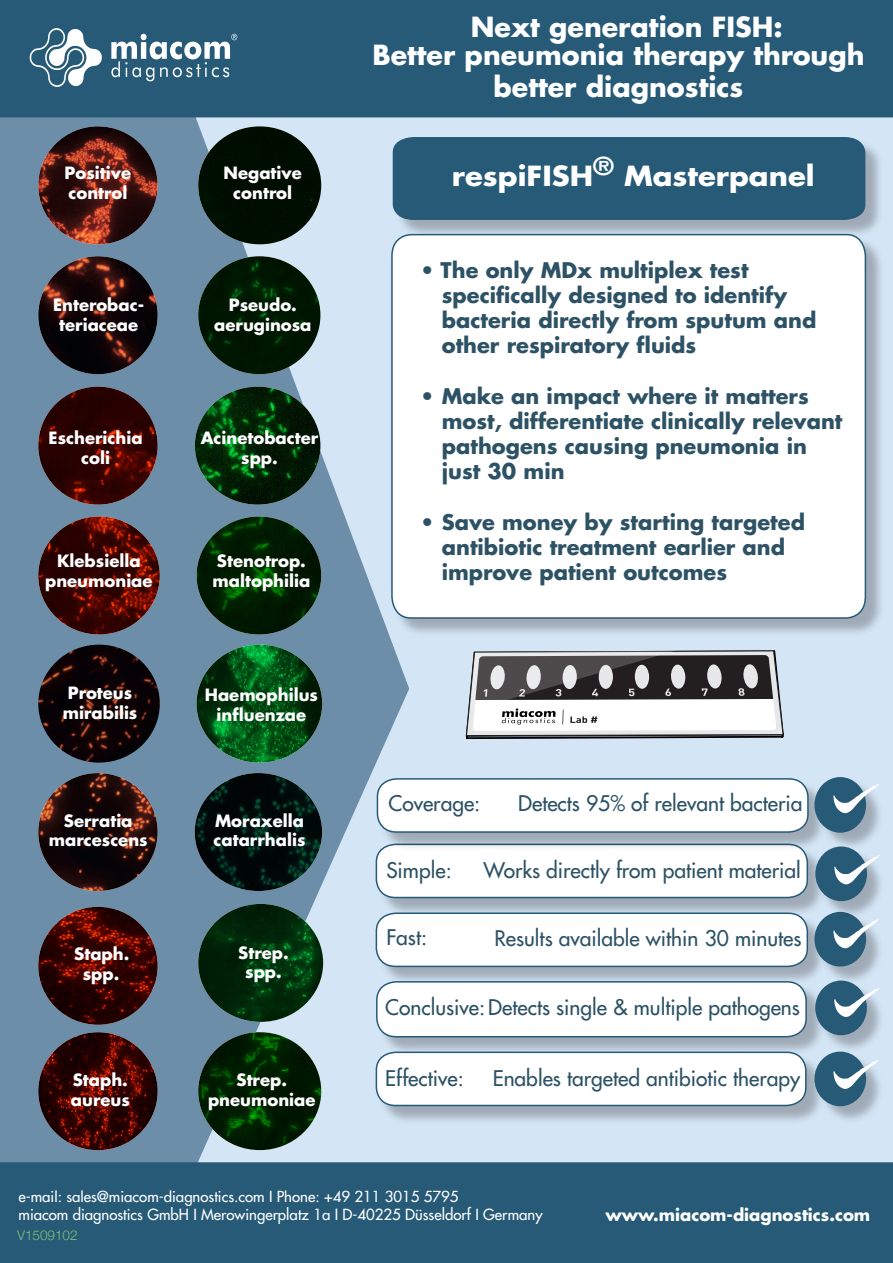
<style>
.page{position:relative;width:893px;height:1263px;background:#fff}
.page>*{position:absolute;margin:0;border:0;box-sizing:border-box;transform-origin:0 0}
.t1{font:700 27px "Futura";color:#fff}
.t2{font:700 27px "Futura";color:#fff;scale:1.08 1}
.t3{font:700 21px "Futura";color:#2d5265}
.t4{font:21px "Futura";color:#2d5265}
.t5{font:700 16.5px "Futura";color:#fff}
.t6{font:15px "Futura";color:#fff}
.t7{font:300 13.5px "Helvetica Neue";color:#7fc077}
</style>
<div class="page">
<div style="left:0;top:0;width:893px;height:1260px;background:#d4e6f6"></div>
<div style="left:378px;top:846px;width:449px;height:71px;background:#231f20;opacity:.3"></div>
<div style="left:376px;top:844px;width:431px;height:53px;background:#fff;border-radius:19px"></div>
<div style="left:376px;top:844px;width:432px;height:54px;border:2px solid #265a77;border-radius:19px"></div>
<div style="left:378px;top:915px;width:449px;height:71px;background:#231f20;opacity:.3"></div>
<div style="left:376px;top:913px;width:431px;height:53px;background:#fff;border-radius:19px"></div>
<div style="left:376px;top:912px;width:432px;height:55px;border:2px solid #265a77;border-radius:19px"></div>
<div style="left:378px;top:983px;width:447px;height:73px;background:#231f20;opacity:.3"></div>
<div style="left:377px;top:982px;width:429px;height:55px;background:#fff;border-radius:19px"></div>
<div style="left:376px;top:981px;width:431px;height:56px;border:2px solid #265a77;border-radius:19px"></div>
<div style="left:378px;top:1054px;width:447px;height:71px;background:#231f20;opacity:.3"></div>
<div style="left:376px;top:1052px;width:430px;height:53px;background:#fff;border-radius:19px"></div>
<div style="left:376px;top:1051px;width:430px;height:55px;border:2px solid #265a77;border-radius:19px"></div>
<svg style="left:465px;top:650px;width:319px;height:90px;background:#9c9b9d"></svg>
<div style="left:0;top:99px;width:196px;height:1099px;background:#6d8ea8"></div>
<svg style="left:143px;top:117px;width:266px;height:1045px;fill:#6d8ea8"></svg>
<div style="left:0;top:0;width:893px;height:117px;background:#265a77"></div>
<div style="left:395px;top:139px;width:489px;height:100px;background:#231f20;opacity:.3"></div>
<div style="left:392px;top:136px;width:474px;height:85px;background:#265a77"></div>
<div style="left:393px;top:236px;width:492px;height:401px;background:#231f20;opacity:.3"></div>
<div style="left:390px;top:233px;width:477px;height:386px;background:#fff"></div>
<div style="left:0;top:1162px;width:893px;height:101px;background:#265a77"></div>
<img style="left:38px;top:126px;width:120px;height:118px">
<img style="left:198px;top:126px;width:123px;height:118px">
<img style="left:38px;top:256px;width:120px;height:118px">
<img style="left:198px;top:256px;width:122px;height:118px">
<img style="left:38px;top:387px;width:120px;height:118px">
<img style="left:195px;top:773px;width:127px;height:118px">
<img style="left:38px;top:516px;width:122px;height:118px">
<img style="left:197px;top:516px;width:124px;height:118px">
<img style="left:38px;top:645px;width:122px;height:118px">
<img style="left:197px;top:645px;width:125px;height:118px">
<img style="left:38px;top:773px;width:120px;height:118px">
<img style="left:195px;top:387px;width:125px;height:118px">
<img style="left:38px;top:907px;width:120px;height:118px">
<img style="left:198px;top:904px;width:125px;height:118px">
<img style="left:38px;top:1032px;width:120px;height:118px">
<img style="left:198px;top:1032px;width:123px;height:118px">
<div style="left:17px;top:1189px;width:667px;height:74px;background:#265a77"></div>
<div style="left:817px;top:915px;width:68px;height:70px;background:#231f20;opacity:.3"></div>
<div style="left:815px;top:913px;width:50px;height:53px;background:#265a77;border-radius:50%"></div>
<div style="left:814px;top:912px;width:52px;height:54px;border:2px solid #265a77;border-radius:50%"></div>
<svg style="left:833px;top:919px;width:46px;height:30px"></svg>
<div style="left:379px;top:780px;width:448px;height:71px;background:#231f20;opacity:.3"></div>
<div style="left:377px;top:779px;width:431px;height:53px;background:#fff;border-radius:19px"></div>
<div style="left:377px;top:778px;width:432px;height:55px;border:2px solid #265a77;border-radius:19px"></div>
<div style="left:817px;top:780px;width:68px;height:71px;background:#231f20;opacity:.3"></div>
<div style="left:815px;top:778px;width:50px;height:54px;background:#265a77;border-radius:50%"></div>
<div style="left:814px;top:777px;width:52px;height:56px;border:2px solid #265a77;border-radius:50%"></div>
<svg style="left:833px;top:784px;width:46px;height:30px"></svg>
<div style="left:818px;top:849px;width:68px;height:70px;background:#231f20;opacity:.3"></div>
<div style="left:816px;top:847px;width:50px;height:53px;background:#265a77;border-radius:50%"></div>
<div style="left:815px;top:846px;width:52px;height:55px;border:2px solid #265a77;border-radius:50%"></div>
<svg style="left:834px;top:855px;width:46px;height:30px"></svg>
<div style="left:817px;top:1054px;width:68px;height:70px;background:#231f20;opacity:.3"></div>
<div style="left:815px;top:1052px;width:50px;height:53px;background:#265a77;border-radius:50%"></div>
<div style="left:814px;top:1051px;width:52px;height:55px;border:2px solid #265a77;border-radius:50%"></div>
<svg style="left:833px;top:1059px;width:46px;height:30px"></svg>
<div style="left:818px;top:983px;width:67px;height:70px;background:#231f20;opacity:.3"></div>
<div style="left:816px;top:981px;width:50px;height:53px;background:#265a77;border-radius:50%"></div>
<div style="left:815px;top:980px;width:52px;height:55px;border:2px solid #265a77;border-radius:50%"></div>
<svg style="left:834px;top:987px;width:45px;height:30px"></svg>
<svg style="left:29px;top:28px;width:73px;height:59px;background:#6d90a3"></svg>
<svg style="left:111px;top:34px;width:126px;height:47px;background:#62879c"></svg>
<p class="t1" style="left:471px;top:8px;width:313px">Next generation FISH:</p>
<p class="t1" style="left:372px;top:36px;width:494px">Better pneumonia therapy through</p>
<p class="t1" style="left:493px;top:68px;width:251px">better diagnostics</p>
<p class="t5" style="left:65px;top:162px;width:68px">Positive</p>
<p class="t5" style="left:69px;top:181px;width:60px">control</p>
<p class="t5" style="left:224px;top:162px;width:80px">Negative</p>
<p class="t5" style="left:233px;top:181px;width:60px">control</p>
<p class="t2" style="left:452px;top:157px;width:337px">respiFISH<sup>®</sup> Masterpanel</p>
<p class="t5" style="left:53px;top:293px;width:93px">Enterobac-</p>
<p class="t5" style="left:59px;top:313px;width:81px">teriaceae</p>
<p class="t5" style="left:229px;top:293px;width:70px">Pseudo.</p>
<p class="t5" style="left:214px;top:313px;width:99px">aeruginosa</p>
<p class="t5" style="left:49px;top:426px;width:96px">Escherichia</p>
<p class="t5" style="left:81px;top:446px;width:30px">coli</p>
<p class="t5" style="left:201px;top:426px;width:119px">Acinetobacter</p>
<p class="t5" style="left:241px;top:446px;width:38px">spp.</p>
<p class="t5" style="left:57px;top:550px;width:85px">Klebsiella</p>
<p class="t5" style="left:45px;top:569px;width:109px">pneumoniae</p>
<p class="t5" style="left:217px;top:550px;width:90px">Stenotrop.</p>
<p class="t5" style="left:213px;top:569px;width:99px">maltophilia</p>
<p class="t3" style="left:420px;top:255px;width:330px">• The only MDx multiplex test</p>
<p class="t3" style="left:442px;top:280px;width:347px">specifically designed to identify</p>
<p class="t3" style="left:442px;top:305px;width:376px">bacteria directly from sputum and</p>
<p class="t3" style="left:442px;top:331px;width:256px">other respiratory fluids</p>
<p class="t3" style="left:420px;top:381px;width:390px">• Make an impact where it matters</p>
<p class="t3" style="left:442px;top:406px;width:402px">most, differentiate clinically relevant</p>
<p class="t3" style="left:442px;top:431px;width:367px">pathogens causing pneumonia in</p>
<p class="t3" style="left:442px;top:457px;width:124px">just 30 min</p>
<p class="t3" style="left:420px;top:507px;width:386px">• Save money by starting targeted</p>
<p class="t3" style="left:442px;top:532px;width:345px">antibiotic treatment earlier and</p>
<p class="t3" style="left:442px;top:557px;width:287px">improve patient outcomes</p>
<p class="t5" style="left:68px;top:681px;width:66px">Proteus</p>
<p class="t5" style="left:63px;top:701px;width:76px">mirabilis</p>
<p class="t5" style="left:205px;top:684px;width:115px">Haemophilus</p>
<p class="t5" style="left:217px;top:703px;width:91px">influenzae</p>
<p class="t5" style="left:64px;top:809px;width:70px">Serratia</p>
<p class="t5" style="left:49px;top:829px;width:100px">marcescens</p>
<p class="t5" style="left:215px;top:809px;width:90px">Moraxella</p>
<p class="t5" style="left:214px;top:829px;width:93px">catarrhalis</p>
<p class="t4" style="left:388px;top:790px;width:93px">Coverage:</p>
<p class="t4" style="left:518px;top:790px;width:286px">Detects 95% of relevant bacteria</p>
<p class="t4" style="left:386px;top:856px;width:67px">Simple:</p>
<p class="t4" style="left:483px;top:857px;width:319px">Works directly from patient material</p>
<p class="t5" style="left:74px;top:942px;width:57px">Staph.</p>
<p class="t5" style="left:83px;top:962px;width:38px">spp.</p>
<p class="t5" style="left:238px;top:941px;width:52px">Strep.</p>
<p class="t5" style="left:245px;top:961px;width:38px">spp.</p>
<p class="t4" style="left:386px;top:923px;width:42px">Fast:</p>
<p class="t4" style="left:494px;top:924px;width:309px">Results available within 30 minutes</p>
<p class="t4" style="left:385px;top:993px;width:416px">Conclusive:Detects single &amp; multiple pathogens</p>
<p class="t5" style="left:73px;top:1069px;width:57px">Staph.</p>
<p class="t5" style="left:71px;top:1088px;width:61px">aureus</p>
<p class="t5" style="left:237px;top:1068px;width:52px">Strep.</p>
<p class="t5" style="left:208px;top:1088px;width:109px">pneumoniae</p>
<p class="t4" style="left:385px;top:1064px;width:80px">Effective:</p>
<p class="t4" style="left:493px;top:1064px;width:309px">Enables targeted antibiotic therapy</p>
<p class="t6" style="left:19px;top:1187px;width:441px">e-mail: sales@miacom-diagnostics.com I Phone: +49 211 3015 5795</p>
<p class="t6" style="left:19px;top:1205px;width:526px">miacom diagnostics GmbH I Merowingerplatz 1a I D-40225 Düsseldorf I Germany</p>
<p class="t7" style="left:17px;top:1224px;width:62px">V1509102</p>
<p class="t5" style="left:605px;top:1203px;width:266px">www.miacom-diagnostics.com</p>
</div>
